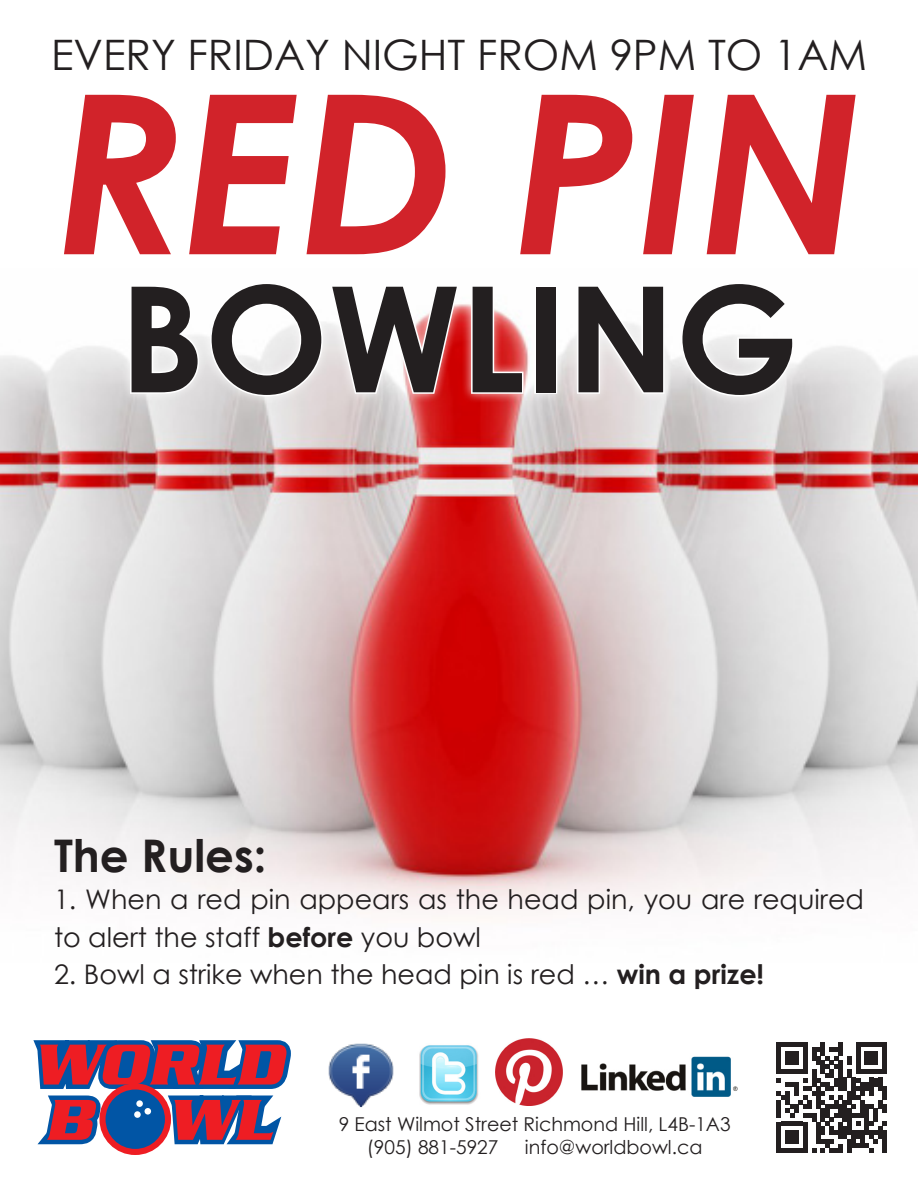
<style>
.page{position:relative;width:918px;height:1188px;background:#fff}
.page>*{position:absolute;margin:0;border:0;box-sizing:border-box;transform-origin:0 0}
.t1{font:italic 700 222px "Century Gothic";color:#d1232a}
.t2{font:700 147px "Century Gothic";color:#231f20}
.t3{font:700 45px "Century Gothic";color:#231f20}
.t4{font:42px "Century Gothic";color:#231f20}
.t5{font:27px/37.5px "Century Gothic";color:#231f20}
.t6{font:19.05px "Century Gothic";color:#231f20}
.s1{font-weight:700}
</style>
<div class="page">
<img style="left:0;top:346px;width:918px;height:566px">
<div style="left:121px;top:274px;width:682px;height:132px;background:#fff;opacity:.75"></div>
<svg style="left:129px;top:284px;width:72px;height:111px"></svg>
<svg style="left:209px;top:281px;width:252px;height:117px"></svg>
<svg style="left:470px;top:284px;width:55px;height:111px"></svg>
<svg style="left:575px;top:284px;width:91px;height:111px"></svg>
<svg style="left:679px;top:281px;width:116px;height:117px"></svg>
<img style="left:328px;top:1043px;width:66px;height:65px">
<img style="left:419px;top:1045px;width:60px;height:60px">
<img style="left:495px;top:1038px;width:67px;height:67px">
<svg style="left:23px;top:900px;width:279px;height:255px"></svg>
<div style="left:99px;top:1083px;width:72px;height:72px;border:17px solid #ee1d23;border-radius:50%"></div>
<div style="left:106px;top:1090px;width:59px;height:59px;background:#0155a5;border-radius:50%"></div>
<div style="left:136px;top:1100px;width:7px;height:7px;background:#fff;border-radius:50%"></div>
<div style="left:134px;top:1111px;width:7px;height:7px;background:#fff;border-radius:50%"></div>
<div style="left:145px;top:1108px;width:6px;height:7px;background:#fff;border-radius:50%"></div>
<svg style="left:777px;top:1043px;width:110px;height:110px"></svg>
<div style="left:882px;top:1131px;width:5px;height:13px;background:#231f20"></div>
<div style="left:882px;top:1144px;width:5px;height:9px;background:#231f20"></div>
<img style="left:581px;top:1056px;width:157px;height:41px">
<p class="t4" style="left:51px;top:26px;width:818px">EVERY FRIDAY NIGHT FROM 9PM TO 1AM</p>
<p class="t1" style="left:55px;top:5px;width:810px">RED PIN</p>
<p class="t2" style="left:119px;top:227px;width:681px">BOWLING</p>
<p class="t3" style="left:54px;top:821px;width:214px">The Rules:</p>
<p class="t5" style="left:54px;top:880px;width:812px">1. When a red pin appears as the head pin, you are required to alert the staff <span class="s1">before</span> you bowl</p>
<p class="t5" style="left:54px;top:955px;width:712px">2. Bowl a strike when the head pin is red … <span class="s1">win a prize!</span></p>
<p class="t6" style="left:339px;top:1111px;width:393px">9 East Wilmot Street Richmond Hill, L4B-1A3</p>
<p class="t6" style="left:367px;top:1134px;width:133px">(905) 881-5927</p>
<p class="t6" style="left:525px;top:1134px;width:179px">info@worldbowl.ca</p>
</div>
